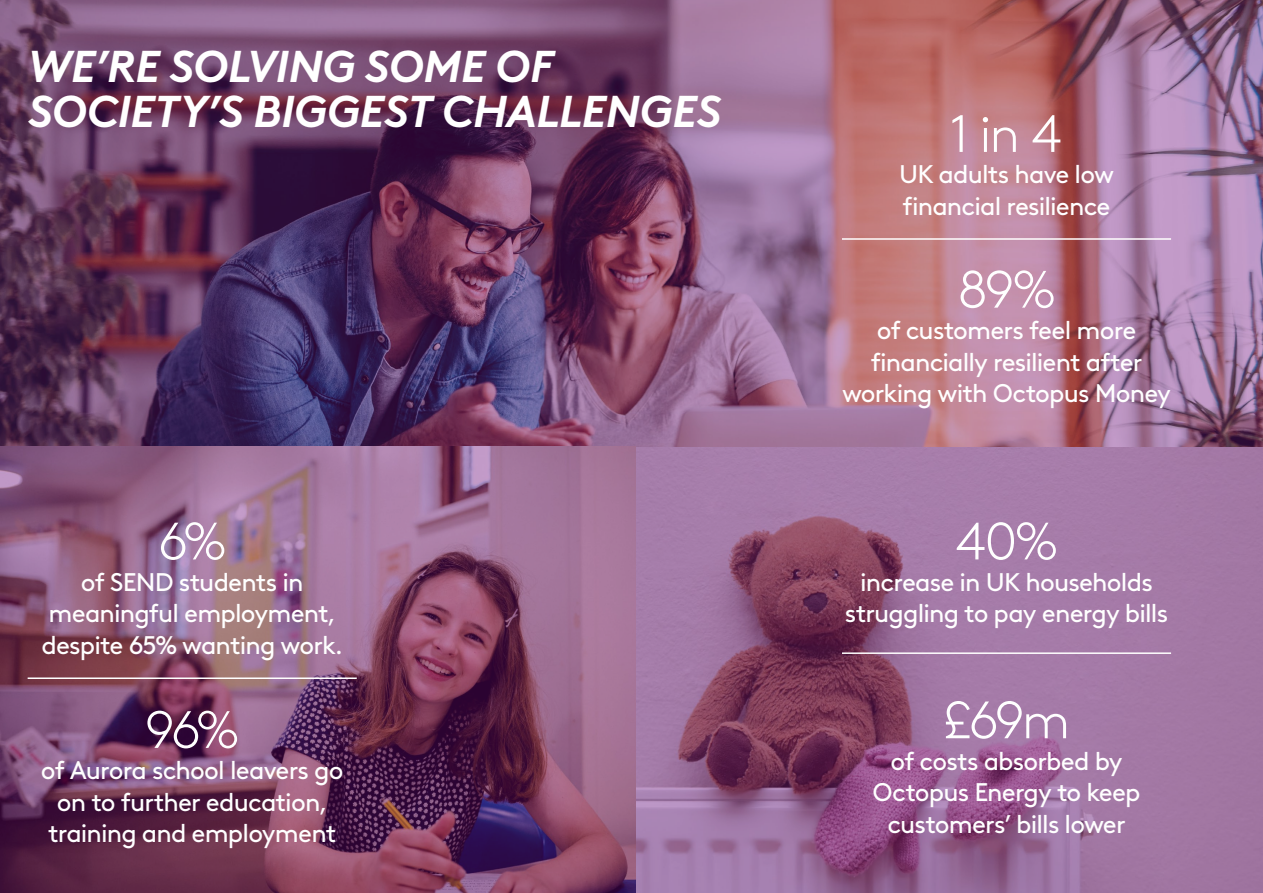
<style>
.page{position:relative;width:1263px;height:893px;background:#fff}
.page>*{position:absolute;margin:0;border:0;box-sizing:border-box;transform-origin:0 0}
.t1{font:300 52.5px "Brown LL";letter-spacing:-.05em;color:#fff}
.t2{font:italic 700 44.55px/45px "Brown LL";letter-spacing:-.02em;color:#fff}
.t3{font:25.5px/31.5px "Brown LL";letter-spacing:-.03em;color:#fff;text-align:center}
</style>
<div class="page">
<img style="left:0;top:0;width:1263px;height:893px">
<hr style="left:842px;top:238px;width:329px;height:2px;background:#fff">
<hr style="left:28px;top:677px;width:329px;height:2px;background:#fff">
<hr style="left:842px;top:652px;width:329px;height:2px;background:#fff">
<h2 class="t2" style="left:28px;top:40px;width:695px">WE’RE SOLVING SOME OF<br>SOCIETY’S BIGGEST CHALLENGES</h2>
<h1 class="t1" style="left:158px;top:504px;width:69px">6%</h1>
<p class="t3" style="left:42px;top:564px;width:303px">of SEND students in meaningful employment, despite 65% wanting work.</p>
<h1 class="t1" style="left:145px;top:692px;width:95px">96%</h1>
<p class="t3" style="left:41px;top:753px;width:304px">of Aurora school leavers go on to further education, training and employment</p>
<h1 class="t1" style="left:951px;top:96px;width:113px">1 in 4</h1>
<p class="t3" style="left:899px;top:157px;width:216px;text-align:left">UK adults have low financial resilience</p>
<h1 class="t1" style="left:958px;top:252px;width:99px">89%</h1>
<p class="t3" style="left:842px;top:313px;width:330px">of customers feel more financially resilient after working with Octopus Money</p>
<h1 class="t1" style="left:955px;top:504px;width:104px">40%</h1>
<p class="t3" style="left:845px;top:564px;width:325px">increase in UK households struggling to pay energy bills</p>
<h1 class="t1" style="left:943px;top:683px;width:129px">£69m</h1>
<p class="t3" style="left:872px;top:743px;width:270px">of costs absorbed by<br>Octopus Energy to keep customers’ bills lower</p>
</div>
